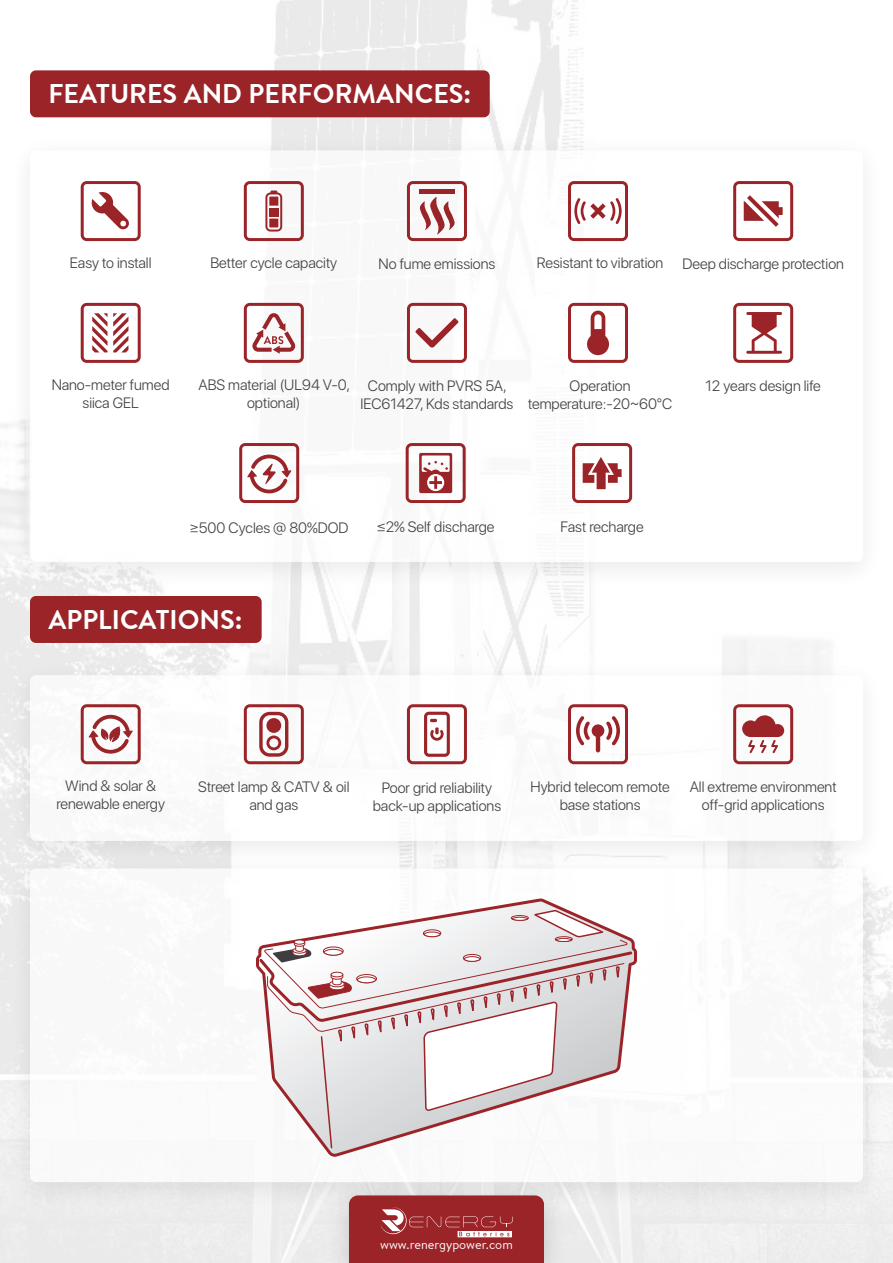
<style>
.page{position:relative;width:893px;height:1263px;background:#fff}
.page>*{position:absolute;margin:0;border:0;box-sizing:border-box;transform-origin:0 0}
.t1{font:700 27px "Brandon Text";color:#fff}
.t2{font:300 15px/18px "SF Pro Display";color:#414042;text-align:center}
.t3{font:12.6px "Brandon Text";color:#fff}
</style>
<div class="page">
<img style="left:0;top:1px;width:893px;height:1262px">
<img style="left:0;top:649px;width:893px;height:194px">
<div style="left:30px;top:675px;width:833px;height:166px;background:#fff;border-radius:6px"></div>
<img style="left:0;top:843px;width:893px;height:377px">
<div style="left:30px;top:868px;width:833px;height:314px;background:#fff;border-radius:6px"></div>
<img style="left:0;top:125px;width:893px;height:475px">
<div style="left:30px;top:150px;width:833px;height:412px;background:#fff;border-radius:6px"></div>
<div style="left:30px;top:596px;width:232px;height:47px;background:#9b2429;border-radius:6px"></div>
<img style="left:317px;top:1182px;width:259px;height:81px">
<svg style="left:349px;top:1195px;width:195px;height:68px;background:#a03136"></svg>
<div style="left:30px;top:70px;width:460px;height:47px;background:#9b2429;border-radius:6px"></div>
<svg style="left:81px;top:181px;width:60px;height:60px"></svg>
<svg style="left:244px;top:181px;width:60px;height:60px"></svg>
<svg style="left:407px;top:181px;width:60px;height:60px"></svg>
<hr style="left:419px;top:190px;width:36px;height:4px;background:#9b2429">
<svg style="left:733px;top:181px;width:60px;height:60px"></svg>
<svg style="left:572px;top:443px;width:60px;height:60px"></svg>
<svg style="left:733px;top:303px;width:60px;height:60px"></svg>
<svg style="left:568px;top:303px;width:60px;height:60px"></svg>
<svg style="left:244px;top:303px;width:60px;height:60px"></svg>
<svg style="left:406px;top:443px;width:60px;height:60px"></svg>
<svg style="left:407px;top:303px;width:60px;height:60px"></svg>
<svg style="left:239px;top:443px;width:60px;height:60px"></svg>
<svg style="left:81px;top:303px;width:60px;height:60px"></svg>
<svg style="left:568px;top:181px;width:60px;height:60px"></svg>
<svg style="left:81px;top:704px;width:60px;height:60px"></svg>
<svg style="left:568px;top:704px;width:60px;height:60px"></svg>
<svg style="left:244px;top:704px;width:60px;height:60px"></svg>
<div style="left:266px;top:718px;width:15px;height:15px;background:#9b2429;border-radius:50%"></div>
<svg style="left:407px;top:704px;width:60px;height:60px"></svg>
<svg style="left:733px;top:704px;width:60px;height:60px"></svg>
<svg style="left:256px;top:898px;width:381px;height:259px"></svg>
<svg style="left:257px;top:910px;width:377px;height:239px"></svg>
<h1 class="t1" style="left:48px;top:77px;width:424px">2*H!O5*M)HL;)I*52K5CHL8*MN</h1>
<p class="t2" style="left:70px;top:254px;width:83px">Easy to install</p>
<p class="t2" style="left:210px;top:254px;width:128px">Better cycle capacity</p>
<p class="t2" style="left:379px;top:255px;width:118px">No fume emissions</p>
<p class="t2" style="left:537px;top:255px;width:128px">Resistant to vibration</p>
<p class="t2" style="left:682px;top:255px;width:163px">Deep discharge protection</p>
<p class="t2" style="left:52px;top:376px;width:119px">Nano-meter fumed</p>
<p class="t2" style="left:706px;top:377px;width:117px">12 years design life</p>
<p class="t2" style="left:83px;top:394px;width:58px">siica GEL</p>
<p class="t2" style="left:198px;top:376px;width:153px">ABS material (UL94 V-0, optional)</p>
<p class="t2" style="left:361px;top:377px;width:154px">Comply with PVRS 5A,<br>IEC61427, Kds standards</p>
<p class="t2" style="left:528px;top:377px;width:145px">Operation temperature:-20~60°C</p>
<p class="t2" style="left:190px;top:519px;width:160px">≥500 Cycles @ 80%DOD</p>
<p class="t2" style="left:377px;top:518px;width:119px">≤2% Self discharge</p>
<p class="t2" style="left:561px;top:518px;width:85px">Fast recharge</p>
<h1 class="t1" style="left:48px;top:602px;width:196px">HII0J8H!JKLMN</h1>
<p class="t2" style="left:56px;top:777px;width:110px">Wind &amp; solar &amp; renewable energy</p>
<p class="t2" style="left:198px;top:778px;width:153px">Street lamp &amp; CATV &amp; oil and gas</p>
<p class="t2" style="left:373px;top:779px;width:130px">Poor grid reliability back-up applications</p>
<p class="t2" style="left:530px;top:778px;width:141px">Hybrid telecom remote base stations</p>
<p class="t2" style="left:690px;top:778px;width:148px">All extreme environment off-grid applications</p>
<p class="t3" style="left:380px;top:1236px;width:134px">!!!"#$%$#&amp;'()!$#"*)+</p>
</div>
